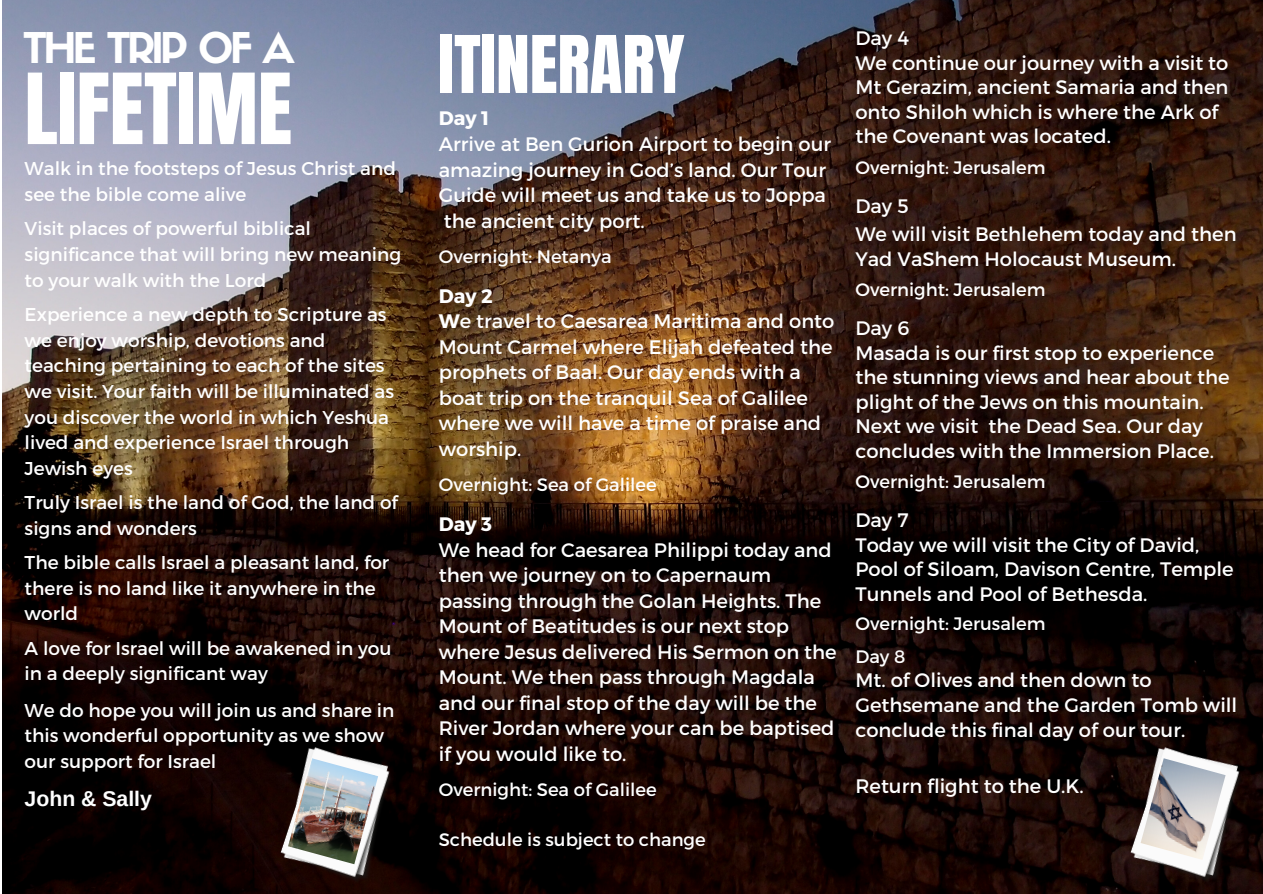
<style>
.page{position:relative;width:1263px;height:894px;background:#fff}
.page>*{position:absolute;margin:0;border:0;box-sizing:border-box;transform-origin:0 0}
.t1{font:83.25px "Anton";color:#fff}
.t2{font:67.5px "Anton";color:#fff}
.t3{font:41.55px "Sifonn Basic";letter-spacing:-.085em;color:#fff}
.t4{font:700 21.15px "Arimo";color:#fff}
.t5{font:19.5px/25.5px "Montserrat";color:#fff}
.t6{font:700 19.5px "Montserrat";color:#fff}
.t7{font:18.6px/25.7px "Montserrat";color:#fff}
.t8{font:18px/33.9px "Montserrat";color:#fff}
.s1{font-weight:700}
</style>
<div class="page">
<img style="left:3px;top:0;width:1260px;height:893px">
<img style="left:1111px;top:731px;width:152px;height:162px">
<img style="left:1141px;top:758px;width:84px;height:101px">
<img style="left:261px;top:731px;width:156px;height:162px">
<img style="left:288px;top:758px;width:90px;height:106px">
<h3 class="t3" style="left:23px;top:32px;width:273px">THE TRIP OF A</h3>
<h1 class="t1" style="left:25px;top:49px;width:269px">LIFETIME</h1>
<p class="t7" style="left:25px;top:155px;width:373px">Walk in the footsteps of Jesus Christ and see the bible come alive</p>
<p class="t7" style="left:25px;top:215px;width:378px">Visit places of powerful biblical significance that will bring new meaning to your walk with the Lord</p>
<p class="t7" style="left:25px;top:300px;width:371px">Experience a new depth to Scripture as we enjoy worship, devotions and teaching pertaining to each of the sites we visit. Your faith will be illuminated as you discover the world in which Yeshua lived and experience Israel through Jewish eyes</p>
<p class="t7" style="left:25px;top:488px;width:375px">Truly Israel is the land of God, the land of signs and wonders</p>
<p class="t7" style="left:25px;top:548px;width:366px">The bible calls Israel a pleasant land, for there is no land like it anywhere in the world</p>
<p class="t7" style="left:25px;top:634px;width:368px">A love for Israel will be awakened in you in a deeply significant way</p>
<p class="t7" style="left:25px;top:696px;width:371px">We do hope you will join us and share in this wonderful opportunity as we show our support for Israel</p>
<p class="t4" style="left:25px;top:786px;width:129px">John &amp; Sally</p>
<h2 class="t2" style="left:439px;top:16px;width:247px">ITINERARY</h2>
<p class="t6" style="left:439px;top:105px;width:52px">Day 1</p>
<p class="t5" style="left:439px;top:130px;width:394px">Arrive at Ben Gurion Airport to begin our amazing journey in God’s land. Our Tour Guide will meet us and take us to Joppa the ancient city port.</p>
<p class="t8" style="left:439px;top:238px;width:174px">Overnight: Netanya</p>
<p class="t5" style="left:439px;top:282px;width:397px"><span class="s1">Day 2<br>W</span>e travel to Caesarea Maritima and onto<br>Mount Carmel where Elijah defeated the prophets of Baal. Our day ends with a boat trip on the tranquil Sea of Galilee where we will have a time of praise and worship.</p>
<p class="t8" style="left:439px;top:467px;width:219px">Overnight: Sea of Galilee</p>
<p class="t6" style="left:439px;top:511px;width:55px">Day 3</p>
<p class="t5" style="left:439px;top:536px;width:399px">We head for Caesarea Philippi today and then we journey on to Capernaum passing through the Golan Heights. The Mount of Beatitudes is our next stop where Jesus delivered His Sermon on the Mount. We then pass through Magdala and our final stop of the day will be the River Jordan where your can be baptised if you would like to.</p>
<p class="t8" style="left:439px;top:771px;width:219px">Overnight: Sea of Galilee</p>
<p class="t8" style="left:439px;top:821px;width:268px">Schedule is subject to change</p>
<p class="t5" style="left:855px;top:25px;width:374px;line-height:24.6px">Day 4<br>We continue our journey with a visit to<br>Mt Gerazim, ancient Samaria and then onto Shiloh which is where the Ark of the Covenant was located.</p>
<p class="t8" style="left:855px;top:150px;width:192px">Overnight: Jerusalem</p>
<p class="t5" style="left:855px;top:191px;width:383px;line-height:27.9px">Day 5<br>We will visit Bethlehem today and then</p>
<p class="t5" style="left:855px;top:245px;width:322px">Yad VaShem Holocaust Museum.</p>
<p class="t8" style="left:855px;top:272px;width:192px">Overnight: Jerusalem</p>
<p class="t5" style="left:855px;top:314px;width:376px;line-height:24.6px">Day 6<br>Masada is our first stop to experience the stunning views and hear about the plight of the Jews on this mountain.<br>Next we visit the Dead Sea. Our day concludes with the Immersion Place.</p>
<p class="t8" style="left:855px;top:464px;width:192px">Overnight: Jerusalem</p>
<p class="t5" style="left:855px;top:506px;width:380px;line-height:24.6px">Day 7<br>Today we will visit the City of David,<br>Pool of Siloam, Davison Centre, Temple<br>Tunnels and Pool of Bethesda.</p>
<p class="t8" style="left:855px;top:605px;width:192px">Overnight: Jerusalem<br>Day 8</p>
<p class="t5" style="left:855px;top:667px;width:383px;line-height:24.5px">Mt. of Olives and then down to<br>Gethsemane and the Garden Tomb will conclude this final day of our tour.</p>
<p class="t5" style="left:855px;top:772px;width:230px">Return flight to the U.K.</p>
</div>
